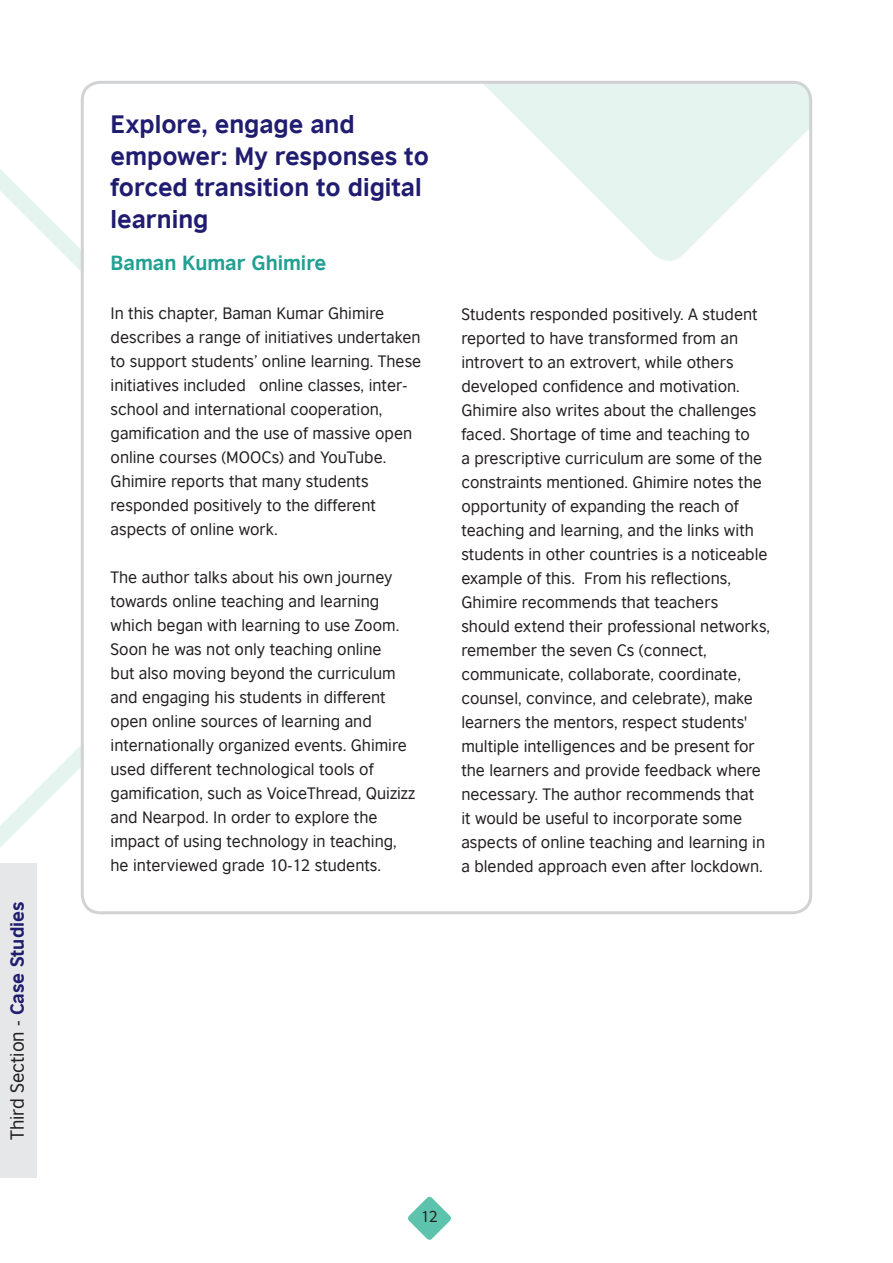
<style>
.page{position:relative;width:893px;height:1263px;background:#fff}
.page>*{position:absolute;margin:0;border:0;box-sizing:border-box;transform-origin:0 0}
.subhead{font:700 24px/31.5px "British Council Sans";color:#201c70}
.subhead-2{font:700 19.5px "British Council Sans";color:#21a193}
.t1{font:18px "British Council Sans";color:#231f20}
.body{font:15.75px/24px "British Council Sans";color:#231f20}
.t2{font:15px "British Council Sans";color:#231f20}
.s1{font-weight:700;color:#201c70}
</style>
<div class="page">
<svg style="left:408px;top:1196px;width:43px;height:44px"></svg>
<svg style="left:0;top:169px;width:331px;height:746px"></svg>
<div style="left:82px;top:82px;width:729px;height:831px;background:#fff;border-radius:18px"></div>
<svg style="left:485px;top:82px;width:323px;height:179px;fill:#e6f4f0"></svg>
<div style="left:81px;top:81px;width:731px;height:833px;border:3px solid #d1d2d4;border-radius:18px"></div>
<div style="left:0;top:863px;width:37px;height:315px;background:#e6e7e9"></div>
<p class="t1" style="left:2px;top:1140px;width:240px;rotate:-90deg">Third Section - <span class="s1">Case Studies</span></p>
<p class="subhead" style="left:111px;top:106px;width:320px">Explore, engage and empower: My responses to forced transition to digital learning</p>
<p class="subhead-2" style="left:111px;top:245px;width:217px">Baman Kumar Ghimire</p>
<p class="body" style="left:111px;top:300px;width:312px">In this chapter, Baman Kumar Ghimire describes a range of initiatives undertaken to support students’ online learning. These initiatives included online classes, inter&shy;school and international cooperation, gamification and the use of massive open online courses (MOOCs) and YouTube.<br>Ghimire reports that many students responded positively to the different aspects of online work.</p>
<p class="body" style="left:111px;top:564px;width:306px">The author talks about his own journey towards online teaching and learning which began with learning to use Zoom.<br>Soon he was not only teaching online<br>but also moving beyond the curriculum and engaging his students in different open online sources of learning and internationally organized events. Ghimire used different technological tools of gamification, such as VoiceThread, Quizizz and Nearpod. In order to explore the impact of using technology in teaching, he interviewed grade 10-12 students.</p>
<p class="body" style="left:461px;top:301px;width:310px">Students responded positively. A student reported to have transformed from an introvert to an extrovert, while others developed confidence and motivation.<br>Ghimire also writes about the challenges faced. Shortage of time and teaching to<br>a prescriptive curriculum are some of the constraints mentioned. Ghimire notes the opportunity of expanding the reach of teaching and learning, and the links with students in other countries is a noticeable example of this. From his reflections, Ghimire recommends that teachers should extend their professional networks, remember the seven Cs (connect, communicate, collaborate, coordinate, counsel, convince, and celebrate), make learners the mentors, respect students' multiple intelligences and be present for the learners and provide feedback where necessary. The author recommends that<br>it would be useful to incorporate some aspects of online teaching and learning in a blended approach even after lockdown.</p>
<p class="t2" style="left:421px;top:1204px;width:19px">12</p>
</div>
